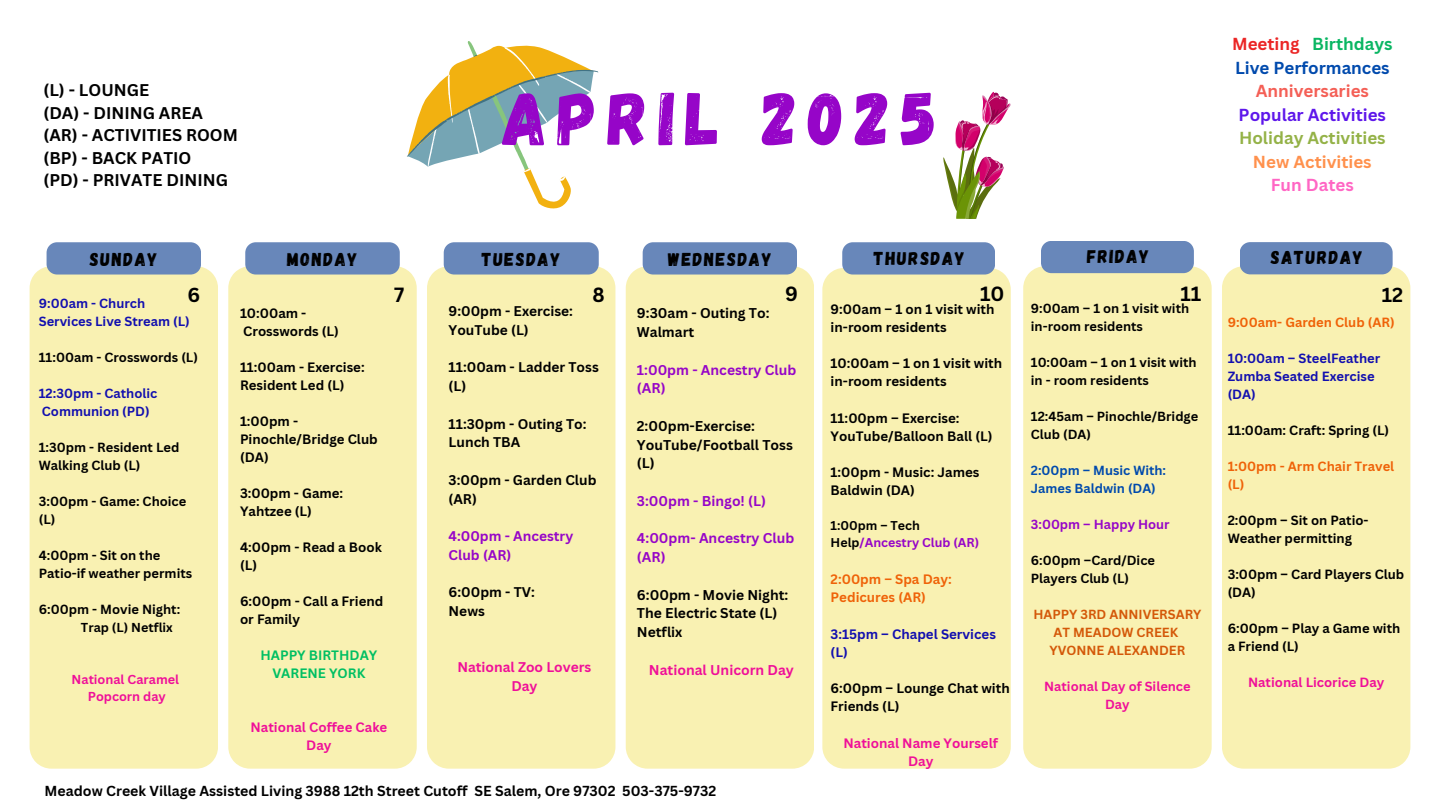
<style>
.page{position:relative;width:1440px;height:810px;background:#fff}
.page>*{position:absolute;margin:0;border:0;box-sizing:border-box;transform-origin:0 0}
.t1{font:75px "Gagalin";letter-spacing:.135em;color:#9605c8}
.t2{font:700 20px "Canva Sans";color:#000}
.t3{font:700 19.7px "Canva Sans";color:#000}
.t4{font:18.6px "Gagalin";letter-spacing:.085em;color:#000}
.t5{font:700 16.9px/23.5px "Canva Sans";color:#004aad}
.t6{font:700 16.9px "Canva Sans";color:#5e17eb}
.t7{font:700 16.9px "Canva Sans";color:#94b247}
.t8{font:700 16.9px "Canva Sans";color:#f45f56}
.t9{font:700 16.9px "Canva Sans";color:#ff914d}
.t10{font:700 16.9px "Canva Sans";color:#ff66c4}
.t11{font:700 16.5px/22.5px "Canva Sans";color:#000}
.t12{font:700 14.1px "Canva Sans";color:#000}
.t13{font:700 13.8px/18.8px "Canva Sans";color:#000}
.t14{font:700 13.8px/18.8px "Canva Sans";color:#9605c8}
.t15{font:700 13.8px "Canva Sans";color:#ef0f99}
.t16{font:700 13.7px/18.8px "Canva Sans";color:#000}
.t17{font:700 13.7px/18.8px "Canva Sans";color:#9605c8}
.t18{font:700 13.7px/18.8px "Canva Sans";color:#ef0f99;text-align:center}
.t19{font:700 13.3px/18.1px "Canva Sans";color:#000}
.t20{font:700 13.3px/18.1px "Canva Sans";color:#ef6208}
.t21{font:700 13.3px/18.1px "Canva Sans";color:#120faf}
.t22{font:700 13.3px/18.1px "Canva Sans";color:#ef0f99;text-align:center}
.t23{font:700 13.2px/18px "Canva Sans";color:#000}
.t24{font:700 13.2px/18px "Canva Sans";color:#00bf63;text-align:center}
.t25{font:700 13.2px/18px "Canva Sans";color:#ef0f99;text-align:center}
.t26{font:700 13px/18px "Canva Sans";color:#000}
.t27{font:700 13px/18px "Canva Sans";color:#ef6208}
.t28{font:700 13px/18px "Canva Sans";color:#120faf}
.t29{font:700 13px "Canva Sans";color:#ef0f99}
.t30{font:700 12.9px/18px "Canva Sans";color:#000}
.t31{font:700 12.9px/18px "Canva Sans";color:#120faf}
.t32{font:700 12.9px/18px "Canva Sans";color:#d45809;text-align:center}
.t33{font:700 12.9px/18px "Canva Sans";color:#004aad}
.t34{font:700 12.9px/18px "Canva Sans";color:#ef0f99;text-align:center}
.t35{font:700 12.9px "Canva Sans";color:#9605c8}
.t36{font:700 12.6px/17.2px "Canva Sans";color:#ef0f99;text-align:center}
.t37{font:700 12.6px "Canva Sans";color:#000}
.t38{font:700 12.4px/17.4px "Canva Sans";color:#9605c8}
.s1{color:#eb2626}
.s2{color:#0ab663}
.s3{color:#000}
</style>
<div class="page">
<div style="left:30px;top:266px;width:188px;height:503px;background:#f9f1b2"></div>
<div style="left:228px;top:267px;width:189px;height:502px;background:#f9f1b2"></div>
<div style="left:427px;top:267px;width:188px;height:502px;background:#f9f1b2"></div>
<div style="left:626px;top:267px;width:188px;height:502px;background:#f9f1b2"></div>
<div style="left:822px;top:268px;width:189px;height:500px;background:#f9f1b2"></div>
<div style="left:1023px;top:266px;width:189px;height:503px;background:#f9f1b2"></div>
<div style="left:1222px;top:266px;width:188px;height:503px;background:#f9f1b2"></div>
<div style="left:47px;top:242px;width:154px;height:33px;background:#6887ba;border-radius:10px"></div>
<div style="left:245px;top:242px;width:155px;height:33px;background:#6887ba;border-radius:10px"></div>
<div style="left:842px;top:242px;width:153px;height:33px;background:#6887ba;border-radius:10px"></div>
<div style="left:1041px;top:241px;width:153px;height:32px;background:#6887ba;border-radius:10px"></div>
<div style="left:444px;top:242px;width:155px;height:33px;background:#6887ba;border-radius:10px"></div>
<div style="left:1240px;top:242px;width:153px;height:32px;background:#6887ba;border-radius:10px"></div>
<div style="left:643px;top:242px;width:154px;height:33px;background:#6887ba;border-radius:10px"></div>
<svg style="left:407px;top:41px;width:192px;height:168px"></svg>
<svg style="left:943px;top:91px;width:68px;height:128px"></svg>
<p class="t11" style="left:44px;top:79px;width:196px">(L) - LOUNGE<br>(DA) - DINING AREA (AR) - ACTIVITIES ROOM (BP) - BACK PATIO<br>(PD) - PRIVATE DINING</p>
<h1 class="t1" style="left:502px;top:73px;width:437px">APRIL 2025</h1>
<h3 class="t5" style="left:1232px;top:33px;width:162px"><span class="s1">Meeting</span> <span class="s2">Birthdays<br></span>Live Performances</h3>
<h3 class="t8" style="left:1256px;top:81px;width:115px">Anniversaries</h3>
<h3 class="t6" style="left:1239px;top:105px;width:149px">Popular Activities</h3>
<h3 class="t7" style="left:1239px;top:128px;width:148px">Holiday Activities</h3>
<h3 class="t9" style="left:1253px;top:152px;width:120px">New Activities</h3>
<h3 class="t10" style="left:1271px;top:175px;width:84px">Fun Dates</h3>
<h3 class="t4" style="left:90px;top:248px;width:69px">SUNDAY</h3>
<h3 class="t4" style="left:287px;top:248px;width:72px">MONDAY</h3>
<h3 class="t4" style="left:482px;top:248px;width:80px">TUESDAY</h3>
<h3 class="t4" style="left:668px;top:248px;width:105px">WEDNESDAY</h3>
<h3 class="t4" style="left:874px;top:246px;width:93px">THURSDAY</h3>
<h3 class="t4" style="left:1087px;top:245px;width:64px">FRIDAY</h3>
<h3 class="t4" style="left:1271px;top:246px;width:93px">SATURDAY</h3>
<h3 class="t3" style="left:188px;top:283px;width:14px">6</h3>
<h2 class="t2" style="left:394px;top:283px;width:12px">7</h2>
<h2 class="t2" style="left:592px;top:283px;width:14px">8</h2>
<h2 class="t2" style="left:980px;top:282px;width:26px">10</h2>
<h2 class="t2" style="left:785px;top:282px;width:14px">9</h2>
<h2 class="t2" style="left:1180px;top:282px;width:23px">11</h2>
<h3 class="t3" style="left:1382px;top:283px;width:23px">12</h3>
<p class="t31" style="left:39px;top:295px;width:153px">9:00am - Church<br>Services Live Stream (L)</p>
<p class="t30" style="left:39px;top:349px;width:161px">11:00am - Crosswords (L)</p>
<p class="t31" style="left:39px;top:385px;width:120px">12:30pm - Catholic<br>Communion (PD)</p>
<p class="t30" style="left:39px;top:439px;width:142px">1:30pm - Resident Led<br>Walking Club (L)</p>
<p class="t30" style="left:39px;top:493px;width:149px">3:00pm - Game: Choice (L)</p>
<p class="t30" style="left:39px;top:547px;width:155px">4:00pm - Sit on the<br>Patio-if weather permits</p>
<p class="t30" style="left:39px;top:601px;width:143px">6:00pm - Movie Night:</p>
<p class="t30" style="left:1031px;top:300px;width:160px">9:00am – 1 on 1 visit with in-room residents</p>
<p class="t30" style="left:1031px;top:354px;width:167px">10:00am – 1 on 1 visit with in - room residents</p>
<p class="t30" style="left:1031px;top:408px;width:169px">12:45am – Pinochle/Bridge<br>Club (DA)</p>
<p class="t33" style="left:1031px;top:462px;width:137px">2:00pm – Music With:<br>James Baldwin (DA)</p>
<p class="t35" style="left:1031px;top:517px;width:140px">3:00pm – Happy Hour</p>
<p class="t30" style="left:1031px;top:552px;width:126px">6:00pm –Card/Dice<br>Players Club (L)</p>
<p class="t32" style="left:1033px;top:606px;width:170px">HAPPY 3RD ANNIVERSARY<br>AT MEADOW CREEK<br>YVONNE ALEXANDER</p>
<p class="t34" style="left:1044px;top:678px;width:148px">National Day of Silence<br>Day</p>
<p class="t19" style="left:831px;top:300px;width:165px">9:00am – 1 on 1 visit with in-room residents</p>
<p class="t19" style="left:831px;top:355px;width:173px">10:00am – 1 on 1 visit with in-room residents</p>
<p class="t19" style="left:831px;top:409px;width:163px">11:00pm – Exercise:<br>YouTube/Balloon Ball (L)</p>
<p class="t19" style="left:831px;top:463px;width:150px">1:00pm - Music: James<br>Baldwin (DA)</p>
<p class="t38" style="left:831px;top:517px;width:150px"><span class="s3">1:00pm – Tech<br>Help</span>/Ancestry Club (AR)</p>
<p class="t20" style="left:831px;top:571px;width:123px">2:00pm – Spa Day:<br>Pedicures (AR)</p>
<p class="t21" style="left:831px;top:625px;width:167px">3:15pm – Chapel Services (L)</p>
<p class="t19" style="left:831px;top:679px;width:181px">6:00pm – Lounge Chat with<br>Friends (L)</p>
<p class="t22" style="left:843px;top:734px;width:156px">National Name Yourself<br>Day</p>
<p class="t16" style="left:449px;top:302px;width:126px">9:00pm - Exercise:<br>YouTube (L)</p>
<p class="t16" style="left:449px;top:358px;width:152px">11:00am - Ladder Toss (L)</p>
<p class="t16" style="left:449px;top:415px;width:139px">11:30pm - Outing To:<br>Lunch TBA</p>
<p class="t16" style="left:449px;top:471px;width:149px">3:00pm - Garden Club (AR)</p>
<p class="t17" style="left:449px;top:527px;width:126px">4:00pm - Ancestry<br>Club (AR)</p>
<p class="t16" style="left:449px;top:583px;width:88px">6:00pm - TV:<br>News</p>
<p class="t13" style="left:637px;top:304px;width:134px">9:30am - Outing To:<br>Walmart</p>
<p class="t14" style="left:637px;top:360px;width:161px">1:00pm - Ancestry Club (AR)</p>
<p class="t13" style="left:637px;top:417px;width:158px">2:00pm-Exercise:<br>YouTube/Football Toss (L)</p>
<p class="t14" style="left:637px;top:492px;width:131px">3:00pm - Bingo! (L)</p>
<p class="t14" style="left:637px;top:529px;width:159px">4:00pm- Ancestry Club (AR)</p>
<p class="t13" style="left:637px;top:585px;width:153px">6:00pm - Movie Night:<br>The Electric State (L)<br>Netflix</p>
<p class="t15" style="left:649px;top:661px;width:147px">National Unicorn Day</p>
<p class="t23" style="left:240px;top:304px;width:100px">10:00am -<br>Crosswords (L)</p>
<p class="t23" style="left:240px;top:358px;width:126px">11:00am - Exercise:<br>Resident Led (L)</p>
<p class="t23" style="left:240px;top:412px;width:139px">1:00pm -<br>Pinochle/Bridge Club (DA)</p>
<p class="t23" style="left:240px;top:484px;width:105px">3:00pm - Game:<br>Yahtzee (L)</p>
<p class="t23" style="left:240px;top:538px;width:143px">4:00pm - Read a Book (L)</p>
<p class="t23" style="left:240px;top:592px;width:145px">6:00pm - Call a Friend or Family</p>
<p class="t24" style="left:260px;top:646px;width:118px">HAPPY BIRTHDAY<br>VARENE YORK</p>
<p class="t27" style="left:1228px;top:314px;width:169px">9:00am- Garden Club (AR)</p>
<p class="t28" style="left:1228px;top:350px;width:154px">10:00am – SteelFeather<br>Zumba Seated Exercise (DA)</p>
<p class="t26" style="left:1228px;top:422px;width:163px">11:00am: Craft: Spring (L)</p>
<p class="t27" style="left:1228px;top:458px;width:168px">1:00pm - Arm Chair Travel (L)</p>
<p class="t26" style="left:1228px;top:512px;width:142px">2:00pm – Sit on Patio-<br>Weather permitting</p>
<p class="t26" style="left:1228px;top:566px;width:178px">3:00pm – Card Players Club (DA)</p>
<p class="t26" style="left:1228px;top:620px;width:174px">6:00pm – Play a Game with a Friend (L)</p>
<p class="t29" style="left:1248px;top:675px;width:138px">National Licorice Day</p>
<p class="t37" style="left:81px;top:620px;width:93px">Trap (L) Netflix</p>
<p class="t36" style="left:72px;top:671px;width:109px">National Caramel<br>Popcorn day</p>
<p class="t18" style="left:457px;top:658px;width:135px">National Zoo Lovers<br>Day</p>
<p class="t25" style="left:251px;top:718px;width:138px">National Coffee Cake<br>Day</p>
<p class="t12" style="left:45px;top:782px;width:673px">Meadow Creek Village Assisted Living 3988 12th Street Cutoff SE Salem, Ore 97302 503-375-9732</p>
</div>
